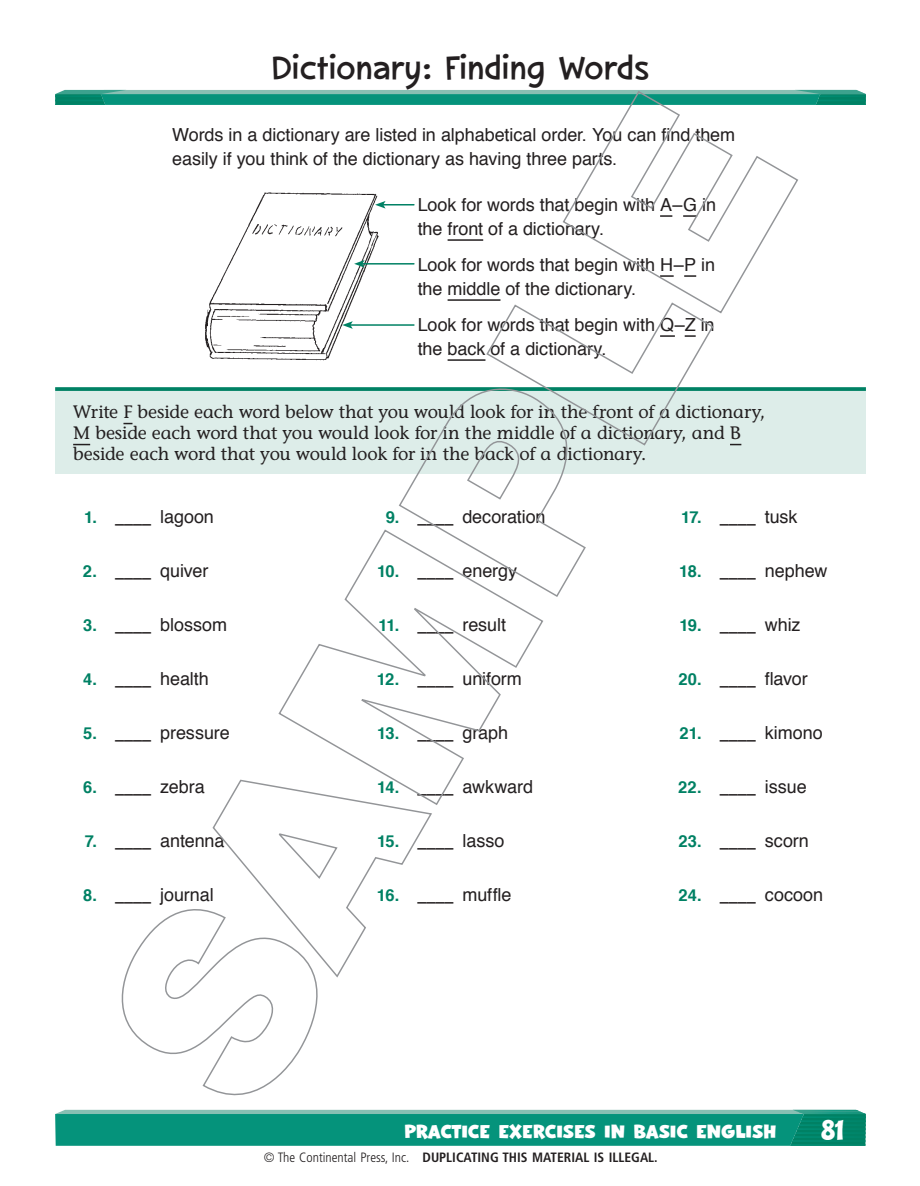
<style>
.page{position:relative;width:920px;height:1186px;background:#fff}
.page>*{position:absolute;margin:0;border:0;box-sizing:border-box;transform-origin:0 0}
.t1{font:30px "Mr.Jenkins";letter-spacing:.01em;color:#231f20}
.t2{font:23.7px "BD Cartoon Shout";color:#fff;scale:.95 1}
.t3{font:18px/24px "Helvetica";letter-spacing:-.005em;color:#231f20}
.t4{font:18px/21px "Stone Informal";letter-spacing:-.02em;color:#231f20}
.t5{font:18px "Cheltenham";color:#231f20}
.t6{font:800 17.4px "Mr.Jenkins";color:#fff;scale:.95 1}
.t7{font:700 condensed 13.5px "Frutiger";color:#231f20}
.s1{font-weight:700;font-size:16.5px;color:#008164}
.s2{font-family:"Cheltenham"}
.s3{font-family:"Helvetica";font-weight:700;font-size:16.5px;color:#008164}
.s4{font-family:"Helvetica"}
.s5{font-weight:300}
</style>
<div class="page">
<svg style="left:55px;top:1110px;width:810px;height:36px;background:#149780"></svg>
<div style="left:55px;top:391px;width:810px;height:82px;background:#ddede9"></div>
<svg style="left:73px;top:444px;width:17px;height:1px"></svg>
<svg style="left:55px;top:387px;width:810px;height:4px;background:#0f886d"></svg>
<hr style="left:447px;top:239px;width:36px;height:2px;background:#231f20">
<hr style="left:447px;top:299px;width:53px;height:2px;background:#231f20">
<img style="left:205px;top:192px;width:173px;height:168px">
<hr style="left:383px;top:204px;width:31px;height:1px;background:#008164">
<svg style="left:375px;top:201px;width:10px;height:8px"></svg>
<hr style="left:362px;top:263px;width:52px;height:2px;background:#008164">
<svg style="left:354px;top:260px;width:10px;height:8px"></svg>
<hr style="left:350px;top:324px;width:64px;height:2px;background:#008164">
<svg style="left:342px;top:321px;width:10px;height:8px"></svg>
<svg style="left:122px;top:909px;width:196px;height:186px"></svg>
<svg style="left:211px;top:779px;width:221px;height:200px"></svg>
<svg style="left:277px;top:529px;width:266px;height:277px"></svg>
<svg style="left:397px;top:304px;width:317px;height:294px"></svg>
<svg style="left:561px;top:105px;width:237px;height:209px"></svg>
<svg style="left:55px;top:90px;width:810px;height:15px;background:#289d88"></svg>
<h1 class="t1" style="left:272px;top:46px;width:378px">Dictionary: Finding Words</h1>
<p class="t3" style="left:172px;top:123px;width:564px">Words in a dictionary are listed in alphabetical order. You can find them easily if you think of the dictionary as having three parts.</p>
<p class="t3" style="left:417px;top:193px;width:300px">Look for words that begin with A–G in the front of a dictionary.</p>
<p class="t3" style="left:417px;top:253px;width:299px">Look for words that begin with H–P in the middle of the dictionary.</p>
<p class="t3" style="left:417px;top:313px;width:298px">Look for words that begin with Q–Z in the back of a dictionary.</p>
<p class="t4" style="left:73px;top:401px;width:693px">Write F beside each word below that you would look for in the front of a dictionary,<br>M beside each word that you would look for in the middle of a dictionary, and B beside each word that you would look for in the back of a dictionary.</p>
<p class="t3" style="left:84px;top:505px;width:131px"><span class="s1">1.</span> <span class="s2">____</span> lagoon</p>
<p class="t3" style="left:83px;top:559px;width:127px"><span class="s1">2.</span> <span class="s2">____</span> quiver</p>
<p class="t3" style="left:83px;top:613px;width:145px"><span class="s1">3.</span> <span class="s2">____</span> blossom</p>
<p class="t3" style="left:83px;top:667px;width:127px"><span class="s1">4.</span> <span class="s2">____</span> health</p>
<p class="t3" style="left:83px;top:721px;width:148px"><span class="s1">5.</span> <span class="s2">____</span> pressure</p>
<p class="t3" style="left:83px;top:775px;width:123px"><span class="s1">6.</span> <span class="s2">____</span> zebra</p>
<p class="t3" style="left:85px;top:829px;width:141px"><span class="s1">7.</span> <span class="s2">____</span> antenna</p>
<p class="t3" style="left:83px;top:883px;width:132px"><span class="s1">8.</span> <span class="s2">____</span> journal</p>
<p class="t3" style="left:385px;top:505px;width:161px"><span class="s1">9.</span> <span class="s2">____</span> decoration</p>
<p class="t3" style="left:377px;top:559px;width:142px"><span class="s1">10.</span> <span class="s2">____</span> energy</p>
<p class="t3" style="left:378px;top:613px;width:129px"><span class="s1">11.</span> <span class="s2">____</span> result</p>
<p class="t3" style="left:376px;top:667px;width:146px"><span class="s1">12.</span> <span class="s2">____</span> uniform</p>
<p class="t3" style="left:377px;top:721px;width:133px"><span class="s1">13.</span> <span class="s2">____</span> graph</p>
<p class="t3" style="left:377px;top:775px;width:157px"><span class="s1">14.</span> <span class="s2">____</span> awkward</p>
<p class="t3" style="left:377px;top:829px;width:129px"><span class="s1">15.</span> <span class="s2">____</span> lasso</p>
<p class="t3" style="left:377px;top:883px;width:136px"><span class="s1">16.</span> <span class="s2">____</span> muffle</p>
<p class="t5" style="left:680px;top:506px;width:118px"><span class="s3">17.</span> ____ <span class="s4">tusk</span></p>
<p class="t3" style="left:679px;top:559px;width:150px"><span class="s1">18.</span> <span class="s2">____</span> nephew</p>
<p class="t5" style="left:679px;top:614px;width:122px"><span class="s3">19.</span> ____ <span class="s4">whiz</span></p>
<p class="t3" style="left:678px;top:667px;width:131px"><span class="s1">20.</span> <span class="s2">____</span> flavor</p>
<p class="t3" style="left:679px;top:721px;width:145px"><span class="s1">21.</span> <span class="s2">____</span> kimono</p>
<p class="t3" style="left:678px;top:775px;width:130px"><span class="s1">22.</span> <span class="s2">____</span> issue</p>
<p class="t3" style="left:678px;top:829px;width:132px"><span class="s1">23.</span> <span class="s2">____</span> scorn</p>
<p class="t3" style="left:678px;top:883px;width:146px"><span class="s1">24.</span> <span class="s2">____</span> cocoon</p>
<p class="t6" style="left:404px;top:1119px;width:392px">PRACTICE EXERCISES IN BASIC ENGLISH</p>
<h2 class="t2" style="left:821px;top:1118px;width:26px">81</h2>
<p class="t7" style="left:264px;top:1149px;width:395px"><span class="s5">© The Continental Press, Inc.</span> DUPLICATING THIS MATERIAL IS ILLEGAL.</p>
</div>
